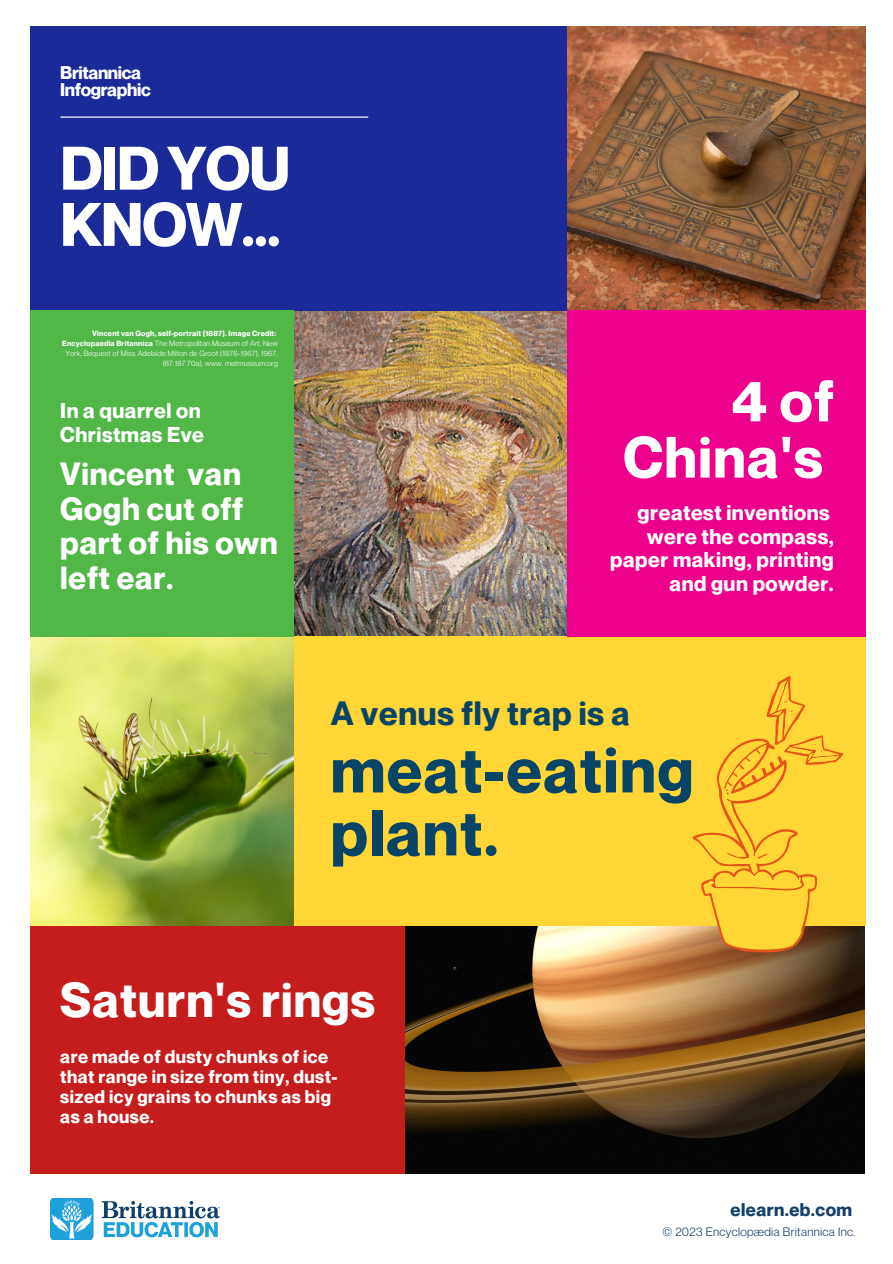
<style>
.page{position:relative;width:893px;height:1264px;background:#fff}
.page>*{position:absolute;margin:0;border:0;box-sizing:border-box;transform-origin:0 0}
.t1{font:700 63px/63px "Neue Montreal";letter-spacing:.025em;color:#084466}
.t2{font:700 60px/56.2px "Neue Montreal";letter-spacing:-.02em;color:#fff}
.t3{font:700 56.85px "Neue Montreal";letter-spacing:.025em;color:#fff}
.t4{font:700 48px "Neue Montreal";letter-spacing:.025em;color:#fff}
.t5{font:700 33px "Neue Montreal";letter-spacing:.025em;color:#084466}
.t6{font:700 31.5px/34.8px "Neue Montreal";letter-spacing:.025em;color:#fff}
.t7{font:700 21px/23.5px "Neue Montreal";letter-spacing:.025em;color:#fff;text-align:right}
.t8{font:700 18px/20.2px "Neue Montreal";letter-spacing:.025em;color:#fff}
.t9{font:700 18px/16.8px "Neue Montreal";letter-spacing:-.02em;color:#fff}
.t10{font:700 18px "Neue Montreal";letter-spacing:.025em;color:#13406a}
.t11{font:12px "Neue Montreal";letter-spacing:.025em;color:#13406a}
.t12{font:7.5px/10.1px "Neue Montreal";letter-spacing:.025em;color:#fff;text-align:right}
.s1{font-weight:700}
</style>
<div class="page">
<img style="left:293px;top:311px;width:274px;height:326px">
<img style="left:567px;top:26px;width:298px;height:285px">
<img style="left:30px;top:637px;width:263px;height:288px">
<img style="left:405px;top:925px;width:459px;height:248px">
<div style="left:294px;top:637px;width:571px;height:288px;background:#ffd636"></div>
<div style="left:30px;top:26px;width:537px;height:285px;background:#1b2999"></div>
<div style="left:30px;top:311px;width:263px;height:326px;background:#51b848"></div>
<div style="left:567px;top:311px;width:298px;height:326px;background:#ec008c"></div>
<div style="left:30px;top:925px;width:375px;height:248px;background:#c51c1c"></div>
<svg style="left:60px;top:116px;width:308px;height:2px"></svg>
<img style="left:50px;top:1198px;width:169px;height:41px">
<svg style="left:692px;top:676px;width:151px;height:276px"></svg>
<h3 class="t9" style="left:60px;top:64px;width:92px">Britannica<br>Infographic</h3>
<h2 class="t2" style="left:60px;top:139px;width:231px">DIDYOU<br>KNOW...</h2>
<p class="t12" style="left:62px;top:328px;width:217px"><span class="s1">Vincent van Gogh, self-portrait (1887). Image Credit:<br>Encyclopaedia Britannica</span> The Metropolitan Museum of Art, New York, Bequest of Miss Adelaide Milton de Groot (1876-1967), 1967, (67.187.70a), www. metmuseum.org</p>
<h3 class="t7" style="left:60px;top:398px;width:145px;text-align:left">In a quarrel on<br>Christmas Eve</h3>
<h3 class="t6" style="left:60px;top:455px;width:182px">Vincent van</h3>
<h3 class="t6" style="left:60px;top:490px;width:219px">Gogh cut off part of his own left ear.</h3>
<h3 class="t3" style="left:731px;top:366px;width:104px">4of</h3>
<h3 class="t3" style="left:623px;top:422px;width:201px">China's</h3>
<h3 class="t7" style="left:610px;top:500px;width:225px">greatest inventions were the compass, paper making, printing and gun powder.</h3>
<h3 class="t5" style="left:330px;top:693px;width:300px">A venus fly trap is a</h3>
<h1 class="t1" style="left:330px;top:737px;width:364px">meat-eating plant.</h1>
<h3 class="t4" style="left:60px;top:970px;width:316px">Saturn's rings</h3>
<h3 class="t8" style="left:60px;top:1045px;width:279px">are made of dusty chunks of ice that range in size from tiny, dust&shy;sized icy grains to chunks as big as a house.</h3>
<h3 class="t10" style="left:730px;top:1198px;width:123px">elearn.eb.com</h3>
<h3 class="t11" style="left:662px;top:1224px;width:194px">© 2023 Encyclopædia Britannica Inc.</h3>
</div>
